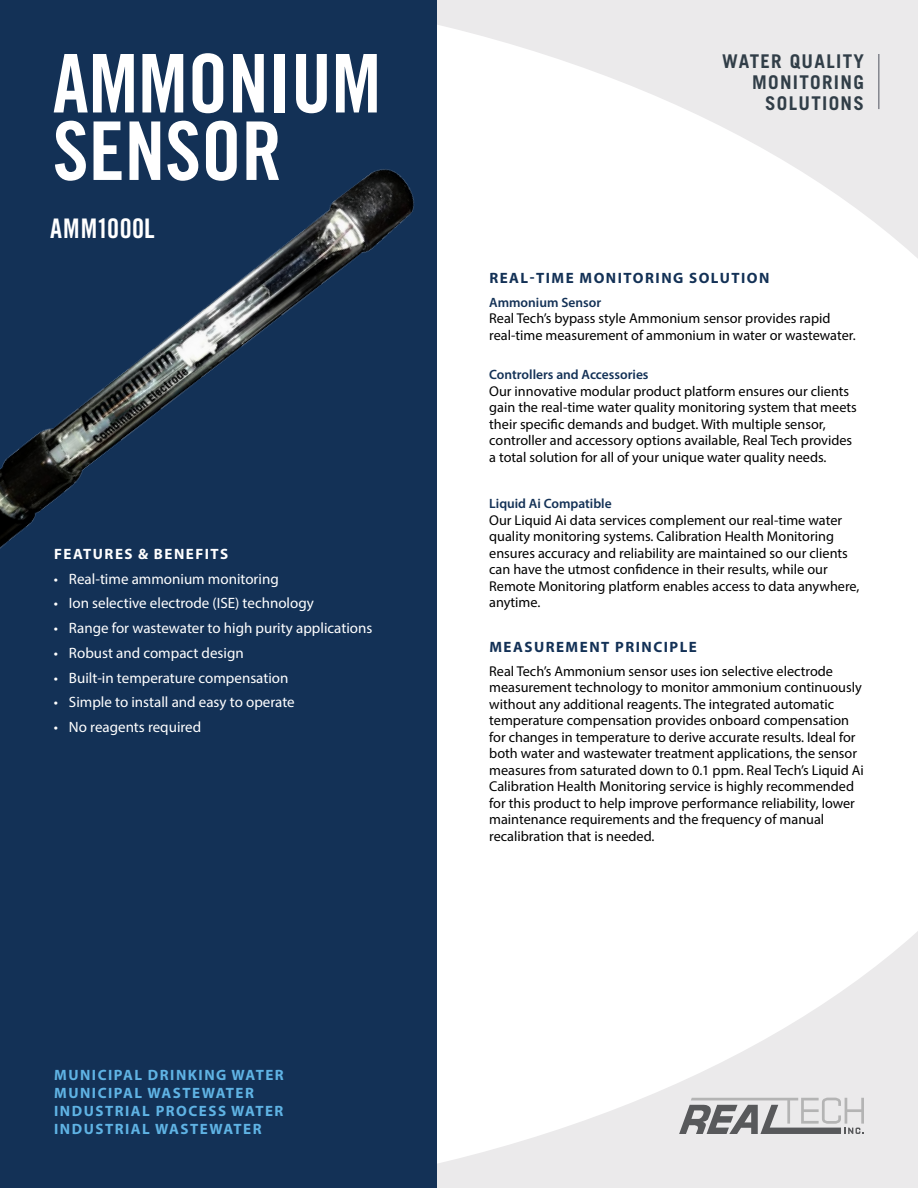
<style>
.page{position:relative;width:918px;height:1188px;background:#fff}
.page>*{position:absolute;margin:0;border:0;box-sizing:border-box;transform-origin:0 0}
.t1{font:81px/67.5px "Trade Gothic LT Std Bd Cn 20";color:#fff}
.t2{font:27px "Trade Gothic LT Std Bd Cn 20";letter-spacing:.02em;color:#fff}
.t3{font:700 18.9px/21px "Trade Gothic LT Std";letter-spacing:.07em;color:#313e48;text-align:right}
.t4{font:15px "Myriad Pro";color:#fff}
.t5{font:700 15px/18px "Myriad Pro";letter-spacing:.1em;color:#5fb3e4}
.t6{font:700 15px "Myriad Pro";letter-spacing:.1em;color:#133156}
.t7{font:700 15px "Myriad Pro";letter-spacing:.1em;color:#fff}
.t8{font:14.25px/16.5px "Myriad Pro";color:#000}
.t9{font:600 13.5px "Myriad Pro";color:#133156}
</style>
<div class="page">
<svg style="left:436px;top:918px;width:482px;height:270px"></svg>
<svg style="left:436px;top:0;width:482px;height:269px"></svg>
<div style="left:0;top:0;width:436px;height:1188px;background:#133156"></div>
<img style="left:0;top:169px;width:414px;height:380px">
<svg style="left:679px;top:1098px;width:185px;height:36px;background:#b4b4b5"></svg>
<hr style="left:878px;top:54px;width:2px;height:55px;background:#83858d">
<h1 class="t1" style="left:53px;top:49px;width:330px">AMMONIUM<br>SENSOR</h1>
<h2 class="t2" style="left:50px;top:212px;width:106px">AMM1000L</h2>
<p class="t7" style="left:54px;top:544px;width:176px">FEATURES &amp; BENEFITS</p>
<p class="t4" style="left:54px;top:569px;width:226px">• Real-time ammonium monitoring</p>
<p class="t4" style="left:54px;top:594px;width:261px">• Ion selective electrode (ISE) technology</p>
<p class="t4" style="left:54px;top:619px;width:320px">• Range for wastewater to high purity applications</p>
<p class="t4" style="left:54px;top:644px;width:191px">• Robust and compact design</p>
<p class="t4" style="left:54px;top:668px;width:236px">• Built-in temperature compensation</p>
<p class="t4" style="left:54px;top:693px;width:242px">• Simple to install and easy to operate</p>
<p class="t4" style="left:54px;top:718px;width:149px">• No reagents required</p>
<p class="t5" style="left:54px;top:1065px;width:231px">MUNICIPAL DRINKING WATER<br>MUNICIPAL WASTEWATER<br>INDUSTRIAL PROCESS WATER<br>INDUSTRIAL WASTEWATER</p>
<h3 class="t3" style="left:722px;top:50px;width:143px">WATER QUALITY<br>MONITORING<br>SOLUTIONS</h3>
<p class="t6" style="left:489px;top:269px;width:282px">REAL-TIME MONITORING SOLUTION</p>
<p class="t9" style="left:489px;top:294px;width:113px">Ammonium Sensor</p>
<p class="t8" style="left:489px;top:310px;width:368px">Real Tech’s bypass style Ammonium sensor provides rapid real-time measurement of ammonium in water or wastewater.</p>
<p class="t9" style="left:489px;top:366px;width:161px">Controllers and Accessories</p>
<p class="t8" style="left:489px;top:383px;width:369px">Our innovative modular product platform ensures our clients gain the real-time water quality monitoring system that meets their specific demands and budget. With multiple sensor, controller and accessory options available, Real Tech provides a total solution for all of your unique water quality needs.</p>
<p class="t9" style="left:489px;top:495px;width:124px">Liquid Ai Compatible</p>
<p class="t8" style="left:489px;top:512px;width:372px">Our Liquid Ai data services complement our real-time water quality monitoring systems. Calibration Health Monitoring ensures accuracy and reliability are maintained so our clients can have the utmost confidence in their results, while our Remote Monitoring platform enables access to data anywhere, anytime.</p>
<p class="t6" style="left:489px;top:638px;width:209px">MEASUREMENT PRINCIPLE</p>
<p class="t8" style="left:489px;top:662px;width:376px">Real Tech’s Ammonium sensor uses ion selective electrode measurement technology to monitor ammonium continuously without any additional reagents. The integrated automatic temperature compensation provides onboard compensation for changes in temperature to derive accurate results. Ideal for both water and wastewater treatment applications, the sensor measures from saturated down to 0.1 ppm. Real Tech’s Liquid Ai Calibration Health Monitoring service is highly recommended for this product to help improve performance reliability, lower maintenance requirements and the frequency of manual recalibration that is needed.</p>
</div>
